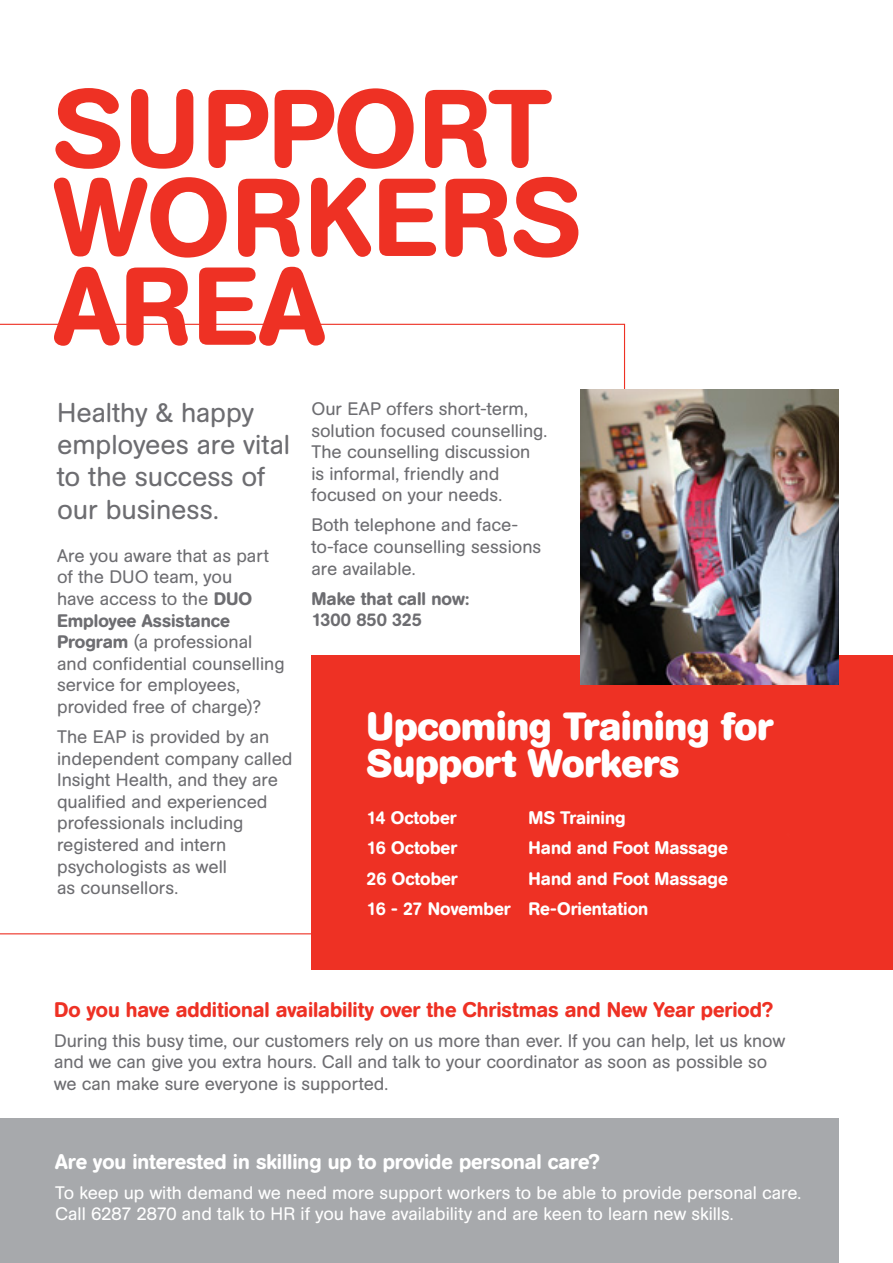
<style>
.page{position:relative;width:893px;height:1263px;background:#fff}
.page>*{position:absolute;margin:0;border:0;box-sizing:border-box;transform-origin:0 0}
.t1{font:500 109.35px/88.8px "AG Book Rounded BQ";letter-spacing:.02em;color:#ee3124}
.t2{font:700 39px/37.5px "AG Book Rounded BQ";letter-spacing:-.005em;color:#fff}
.Intro{font:27px/32.4px "AG Book Rounded BQ";letter-spacing:-.005em;color:#6d6d71}
.t3{font:500 21px "AG Book Rounded BQ";letter-spacing:-.005em;color:#ee3124}
.t4{font:500 21px "AG Book Rounded BQ";letter-spacing:-.005em;color:#fff}
.Body{font:18px/21.6px "AG Book Rounded BQ";color:#6d6d71}
.Body-2{font:18px/21.6px "AG Book Rounded BQ";color:#fff}
.Body-3{font:500 18px "AG Book Rounded BQ";color:#fff}
.Body-4{font:500 18px/21.6px "AG Book Rounded BQ";letter-spacing:-.005em;color:#6d6d71}
.s1{font-weight:500}
</style>
<div class="page">
<div style="left:311px;top:655px;width:582px;height:315px;background:#ee3124"></div>
<img style="left:580px;top:389px;width:259px;height:296px">
<div style="left:0;top:1119px;width:839px;height:144px;background:#a7a9ac"></div>
<p class="t1" style="left:54px;top:85px;width:528px">SUPPORT<br>WORKERS<br>AREA</p>
<p class="Intro" style="left:57px;top:396px;width:234px">Healthy &amp; happy employees are vital to the success of our business.</p>
<p class="Body" style="left:57px;top:545px;width:229px">Are you aware that as part of the DUO team, you<br>have access to the <span class="s1">DUO<br>Employee Assistance<br>Program</span> (a professional and confidential counselling service for employees, provided free of charge)?</p>
<p class="Body" style="left:57px;top:726px;width:237px">The EAP is provided by an independent company called<br>Insight Health, and they are qualified and experienced professionals including registered and intern psychologists as well<br>as counsellors.</p>
<p class="Body" style="left:311px;top:398px;width:238px">Our EAP offers short-term, solution focused counselling.<br>The counselling discussion is informal, friendly and focused on your needs.</p>
<p class="Body" style="left:311px;top:514px;width:231px">Both telephone and face&shy;to-face counselling sessions are available.</p>
<p class="Body-4" style="left:311px;top:588px;width:160px">Make that call now:<br>1300 850 325</p>
<h3 class="t2" style="left:367px;top:708px;width:408px">Upcoming Training for<br>Support Workers</h3>
<p class="Body-3" style="left:367px;top:807px;width:92px">14 October</p>
<p class="Body-3" style="left:529px;top:807px;width:98px">MS Training</p>
<p class="Body-3" style="left:367px;top:837px;width:92px">16 October</p>
<p class="Body-3" style="left:529px;top:837px;width:201px">Hand and Foot Massage</p>
<p class="Body-3" style="left:367px;top:868px;width:93px">26 October</p>
<p class="Body-3" style="left:529px;top:868px;width:201px">Hand and Foot Massage</p>
<p class="Body-3" style="left:367px;top:898px;width:283px">16 - 27 November Re-Orientation</p>
<h4 class="t3" style="left:54px;top:997px;width:721px">Do you have additional availability over the Christmas and New Year period?</h4>
<p class="Body" style="left:54px;top:1030px;width:733px">During this busy time, our customers rely on us more than ever. If you can help, let us know and we can give you extra hours. Call and talk to your coordinator as soon as possible so we can make sure everyone is supported.</p>
<h4 class="t4" style="left:55px;top:1149px;width:546px">Are you interested in skilling up to provide personal care?</h4>
<p class="Body-2" style="left:55px;top:1182px;width:747px">To keep up with demand we need more support workers to be able to provide personal care.<br>Call 6287 2870 and talk to HR if you have availability and are keen to learn new skills.</p>
</div>
